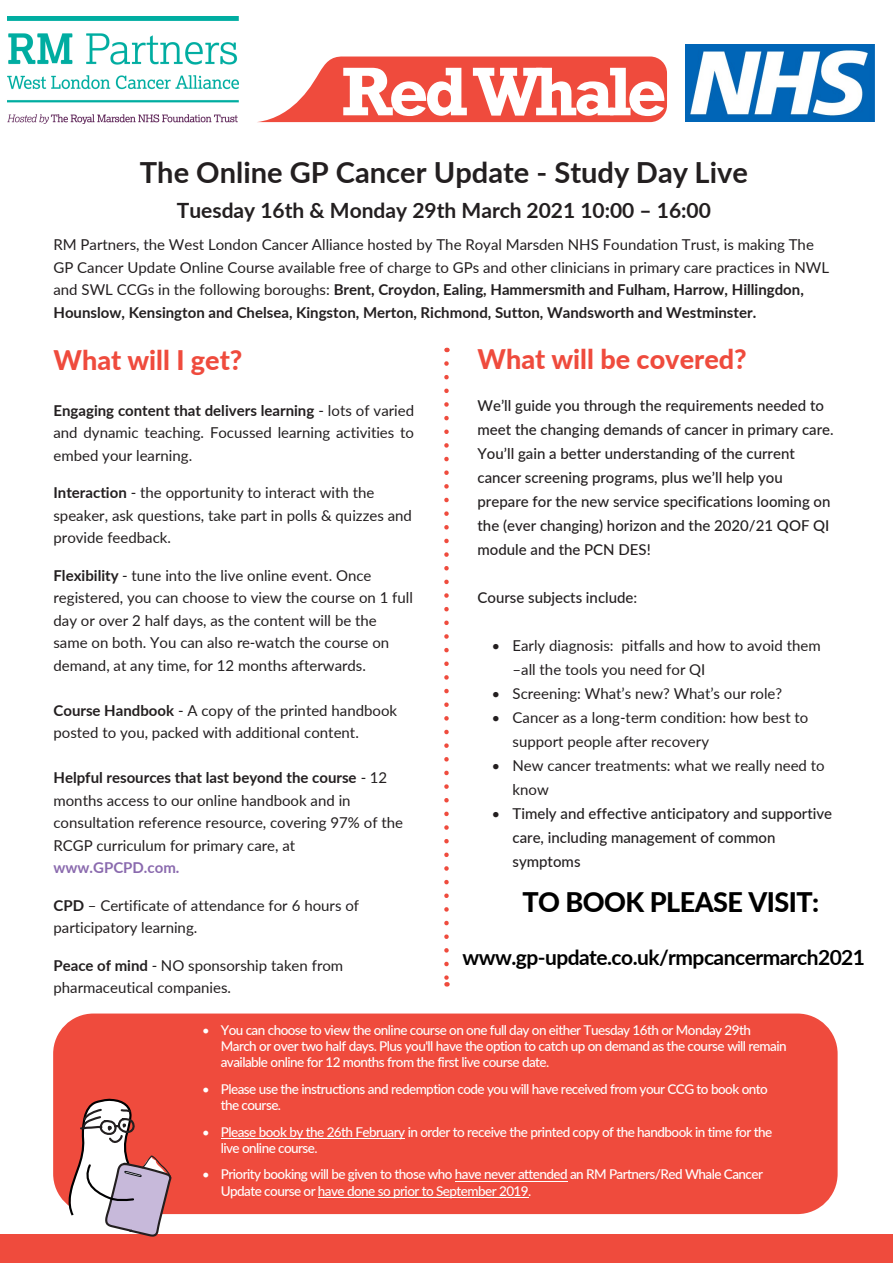
<style>
.page{position:relative;width:893px;height:1263px;background:#fff}
.page>*{position:absolute;margin:0;border:0;box-sizing:border-box;transform-origin:0 0}
.t1{font:700 29.1px "Lato";color:#231f20}
.t2{font:800 27px "Lato";color:#ef4b3d}
.t3{font:800 27px "Lato";letter-spacing:-.02em;color:#000}
.t4{font:700 21px "Lato";color:#231f20}
.t5{font:700 21px "Lato";letter-spacing:-.025em;color:#000}
.t6{font:15px/22.5px "Lato";color:#231f20}
.t7{font:500 15px/24px "Lato";color:#231f20}
.t8{font:500 13.5px/16.2px "Lato";letter-spacing:-.04em;color:#fff}
.s1{font-weight:700}
.s2{font-weight:700;color:#8a6aae}
</style>
<div class="page">
<div style="left:0;top:1234px;width:893px;height:29px;background:#ef4b3d"></div>
<svg style="left:7px;top:56px;width:557px;height:68px"></svg>
<svg style="left:254px;top:57px;width:413px;height:65px"></svg>
<svg style="left:444px;top:363px;width:5px;height:623px"></svg>
<div style="left:53px;top:1013px;width:785px;height:201px;background:#ef4b3d;border-radius:40px"></div>
<svg style="left:67px;top:1099px;width:106px;height:138px"></svg>
<img style="left:8px;top:16px;width:230px;height:107px">
<img style="left:685px;top:45px;width:190px;height:76px">
<hr style="left:221px;top:1138px;width:184px;height:1px;background:#fff">
<hr style="left:455px;top:1181px;width:113px;height:1px;background:#fff">
<hr style="left:318px;top:1197px;width:211px;height:1px;background:#fff">
<p class="t1" style="left:140px;top:151px;width:610px">The Online GP Cancer Update - Study Day Live</p>
<p class="t4" style="left:177px;top:195px;width:536px">Tuesday 16th &amp; Monday 29th March 2021 10:00 – 16:00</p>
<p class="t6" style="left:53px;top:233px;width:777px">RM Partners, the West London Cancer Alliance hosted by The Royal Marsden NHS Foundation Trust, is making The GP Cancer Update Online Course available free of charge to GPs and other clinicians in primary care practices in NWL and SWL CCGs in the following boroughs: <span class="s1">Brent, Croydon, Ealing, Hammersmith and Fulham, Harrow, Hillingdon, Hounslow, Kensington and Chelsea, Kingston, Merton, Richmond, Sutton, Wandsworth and Westminster.</span></p>
<p class="t2" style="left:53px;top:340px;width:190px">What will I get?</p>
<p class="t6" style="left:53px;top:398px;width:362px;text-align:justify"><span class="s1">Engaging content that delivers learning</span> - lots of varied and dynamic teaching. Focussed learning activities to embed your learning.</p>
<p class="t6" style="left:53px;top:481px;width:360px"><span class="s1">Interaction</span> - the opportunity to interact with the speaker, ask questions, take part in polls &amp; quizzes and provide feedback.</p>
<p class="t6" style="left:53px;top:563px;width:361px"><span class="s1">Flexibility</span> - tune into the live online event. Once registered, you can choose to view the course on 1 full day or over 2 half days, as the content will be the same on both. You can also re-watch the course on demand, at any time, for 12 months afterwards.</p>
<p class="t6" style="left:53px;top:698px;width:345px"><span class="s1">Course Handbook</span> - A copy of the printed handbook posted to you, packed with additional content.</p>
<p class="t6" style="left:53px;top:766px;width:351px"><span class="s1">Helpful resources that last beyond the course</span> - 12 months access to our online handbook and in consultation reference resource, covering 97% of the RCGP curriculum for primary care, at <span class="s2">www.GPCPD.com.</span></p>
<p class="t6" style="left:53px;top:893px;width:307px"><span class="s1">CPD</span> – Certificate of attendance for 6 hours of participatory learning.</p>
<p class="t6" style="left:53px;top:953px;width:291px"><span class="s1">Peace of mind</span> - NO sponsorship taken from pharmaceutical companies.</p>
<p class="t2" style="left:477px;top:340px;width:271px">What will be covered?</p>
<p class="t7" style="left:477px;top:393px;width:358px">We’ll guide you through the requirements needed to meet the changing demands of cancer in primary care.<br>You’ll gain a better understanding of the current cancer screening programs, plus we’ll help you prepare for the new service specifications looming on the (ever changing) horizon and the 2020/21 QOF QI module and the PCN DES!</p>
<p class="t7" style="left:477px;top:585px;width:161px">Course subjects include:</p>
<p class="t6" style="left:512px;top:633px;width:310px;line-height:24px;text-indent:-20px">• Early diagnosis: pitfalls and how to avoid them –all the tools you need for QI</p>
<p class="t6" style="left:492px;top:682px;width:291px">• Screening: What’s new? What’s our role?</p>
<p class="t6" style="left:512px;top:705px;width:297px;line-height:24px;text-indent:-20px">• Cancer as a long-term condition: how best to support people after recovery</p>
<p class="t6" style="left:512px;top:753px;width:314px;line-height:24px;text-indent:-20px">• New cancer treatments: what we really need to know</p>
<p class="t7" style="left:512px;top:801px;width:321px;text-indent:-20px">• Timely and effective anticipatory and supportive care, including management of common symptoms</p>
<h2 class="t3" style="left:522px;top:882px;width:298px">TO BOOK PLEASE VISIT:</h2>
<h3 class="t5" style="left:462px;top:942px;width:404px">www.gp-update.co.uk/rmpcancermarch2021</h3>
<p class="t8" style="left:221px;top:1021px;width:567px;text-indent:-18px">• You can choose to view the online course on one full day on either Tuesday 16th or Monday 29th<br>March or over two half days. Plus you'll have the option to catch up on demand as the course will remain available online for 12 months from the first live course date.</p>
<p class="t8" style="left:221px;top:1080px;width:549px;text-indent:-18px">• Please use the instructions and redemption code you will have received from your CCG to book onto the course.</p>
<p class="t8" style="left:221px;top:1123px;width:553px;text-indent:-18px">• Please book by the 26th February in order to receive the printed copy of the handbook in time for the live online course.</p>
<p class="t8" style="left:221px;top:1166px;width:544px;text-indent:-18px">• Priority booking will be given to those who have never attended an RM Partners/Red Whale Cancer<br>Update course or have done so prior to September 2019.</p>
</div>
